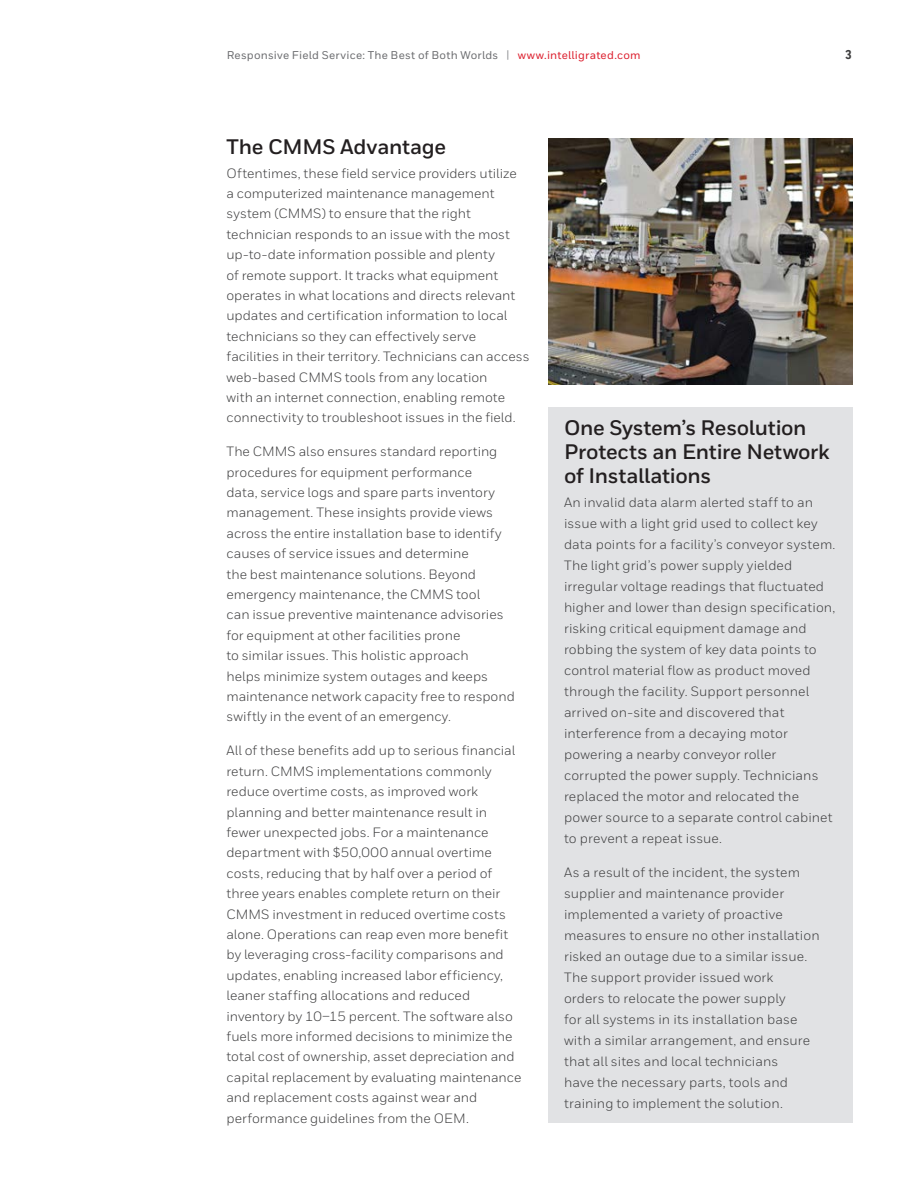
<style>
.page{position:relative;width:918px;height:1188px;background:#fff}
.page>*{position:absolute;margin:0;border:0;box-sizing:border-box;transform-origin:0 0}
.heading_2__14_16{font:700 21px/24px "Honeywell Sans";letter-spacing:-.01em;color:#231f20}
.Body__9_14_pt{font:13.5px/20.4px "Honeywell Sans";letter-spacing:.005em;color:#3e3e3f}
.MASTER__Header_Foote{font:800 12.75px "Honeywell Cond";color:#3e3e3f}
.MASTER__Header_Foote-2{font:500 11.25px "Honeywell Sans";letter-spacing:.02em;color:#6c6d70}
.s1{font-size:11.4px;color:#939598}
.s2{color:#dc1f2e}
</style>
<div class="page">
<div style="left:549px;top:407px;width:304px;height:716px;background:#e1e2e4"></div>
<img style="left:549px;top:138px;width:304px;height:247px">
<p class="MASTER__Header_Foote-2" style="left:227px;top:48px;width:415px">Responsive Field Service: The Best of Both Worlds <span class="s1">|</span> <span class="s2">www.intelligrated.com</span></p>
<p class="MASTER__Header_Foote" style="left:845px;top:46px;width:8px">3</p>
<p class="heading_2__14_16" style="left:226px;top:136px;width:221px">The CMMS Advantage</p>
<p class="Body__9_14_pt" style="left:226px;top:163px;width:305px">Oftentimes, these field service providers utilize<br>a computerized maintenance management system (CMMS) to ensure that the right technician responds to an issue with the most up-to-date information possible and plenty<br>of remote support. It tracks what equipment operates in what locations and directs relevant updates and certification information to local technicians so they can effectively serve facilities in their territory. Technicians can access web-based CMMS tools from any location<br>with an internet connection, enabling remote connectivity to troubleshoot issues in the field.</p>
<p class="Body__9_14_pt" style="left:226px;top:441px;width:290px">The CMMS also ensures standard reporting procedures for equipment performance<br>data, service logs and spare parts inventory management. These insights provide views across the entire installation base to identify causes of service issues and determine<br>the best maintenance solutions. Beyond emergency maintenance, the CMMS tool<br>can issue preventive maintenance advisories for equipment at other facilities prone<br>to similar issues. This holistic approach<br>helps minimize system outages and keeps maintenance network capacity free to respond swiftly in the event of an emergency.</p>
<p class="Body__9_14_pt" style="left:226px;top:741px;width:297px">All of these benefits add up to serious financial return. CMMS implementations commonly reduce overtime costs, as improved work planning and better maintenance result in fewer unexpected jobs. For a maintenance department with $50,000 annual overtime costs, reducing that by half over a period of three years enables complete return on their CMMS investment in reduced overtime costs alone. Operations can reap even more benefit by leveraging cross-facility comparisons and updates, enabling increased labor efficiency, leaner staffing allocations and reduced inventory by 10–15 percent. The software also fuels more informed decisions to minimize the total cost of ownership, asset depreciation and capital replacement by evaluating maintenance and replacement costs against wear and performance guidelines from the OEM.</p>
<p class="heading_2__14_16" style="left:564px;top:416px;width:267px">One System’s Resolution<br>Protects an Entire Network of Installations</p>
<p class="Body__9_14_pt" style="left:564px;top:492px;width:273px;line-height:21px">An invalid data alarm alerted staff to an issue with a light grid used to collect key data points for a facility’s conveyor system.<br>The light grid’s power supply yielded irregular voltage readings that fluctuated higher and lower than design specification, risking critical equipment damage and robbing the system of key data points to control material flow as product moved through the facility. Support personnel arrived on-site and discovered that interference from a decaying motor powering a nearby conveyor roller corrupted the power supply. Technicians replaced the motor and relocated the power source to a separate control cabinet to prevent a repeat issue.</p>
<p class="Body__9_14_pt" style="left:564px;top:862px;width:257px;line-height:21px">As a result of the incident, the system supplier and maintenance provider implemented a variety of proactive measures to ensure no other installation risked an outage due to a similar issue.<br>The support provider issued work<br>orders to relocate the power supply<br>for all systems in its installation base with a similar arrangement, and ensure that all sites and local technicians<br>have the necessary parts, tools and training to implement the solution.</p>
</div>
